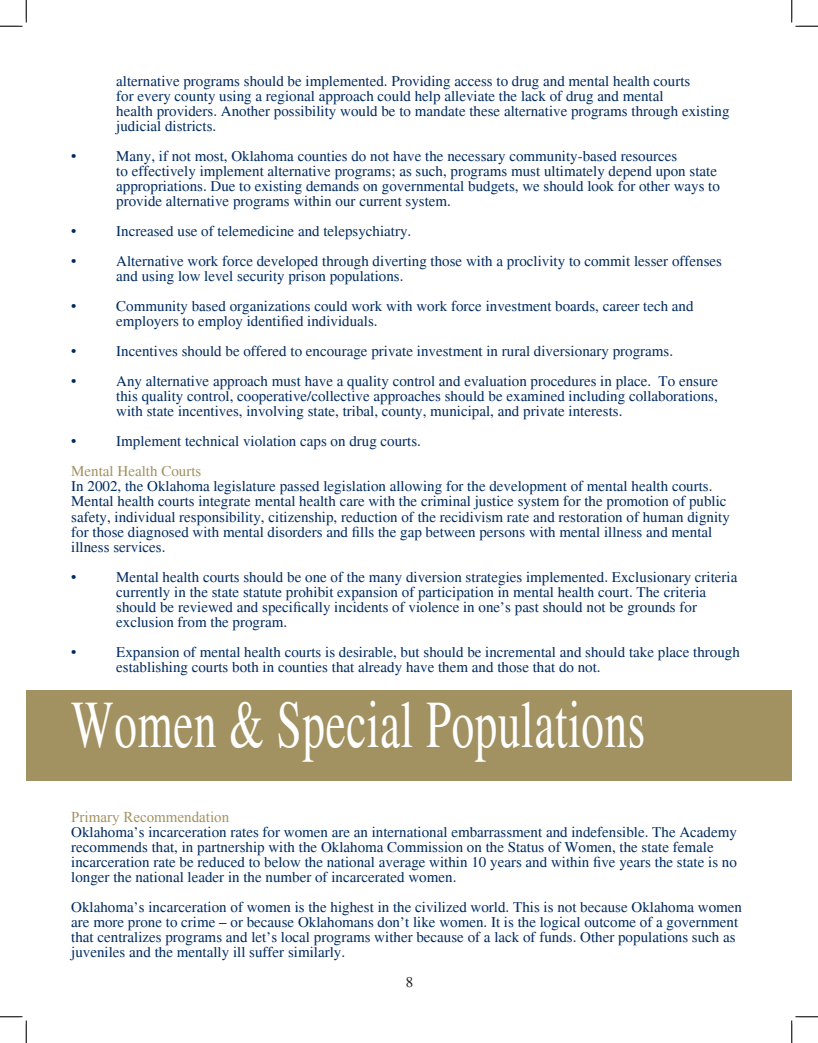
<style>
.page{position:relative;width:818px;height:1043px;background:#fff}
.page>*{position:absolute;margin:0;border:0;box-sizing:border-box;transform-origin:0 0}
.t1{font:67.5px "Times";letter-spacing:.015em;color:#fff;scale:.67 1}
.t2{font:15px/15px "Times";color:#002c62}
.t3{font:15px "Times New Roman";color:#a29161}
.t4{font:15px "Times";color:#a29161}
</style>
<div class="page">
<div style="left:26px;top:691px;width:765px;height:90px;background:#a29161"></div>
<svg style="left:0;top:0;width:27px;height:27px"></svg>
<svg style="left:0;top:1016px;width:27px;height:26px"></svg>
<svg style="left:791px;top:0;width:27px;height:27px"></svg>
<svg style="left:791px;top:1016px;width:27px;height:26px"></svg>
<p class="t2" style="left:116px;top:74px;width:614px">alternative programs should be implemented. Providing access to drug and mental health courts<br>for every county using a regional approach could help alleviate the lack of drug and mental<br>health providers. Another possibility would be to mandate these alternative programs through existing judicial districts.</p>
<p class="t2" style="left:71px;top:149px;width:7px">•</p>
<p class="t2" style="left:116px;top:149px;width:605px">Many, if not most, Oklahoma counties do not have the necessary community-based resources<br>to effectively implement alternative programs; as such, programs must ultimately depend upon state appropriations. Due to existing demands on governmental budgets, we should look for other ways to provide alternative programs within our current system.</p>
<p class="t2" style="left:71px;top:224px;width:7px">•</p>
<p class="t2" style="left:116px;top:224px;width:296px">Increased use of telemedicine and telepsychiatry.</p>
<p class="t2" style="left:71px;top:254px;width:7px">•</p>
<p class="t2" style="left:116px;top:254px;width:607px">Alternative work force developed through diverting those with a proclivity to commit lesser offenses and using low level security prison populations.</p>
<p class="t2" style="left:71px;top:299px;width:7px">•</p>
<p class="t2" style="left:116px;top:299px;width:578px">Community based organizations could work with work force investment boards, career tech and employers to employ identified individuals.</p>
<p class="t2" style="left:71px;top:344px;width:7px">•</p>
<p class="t2" style="left:116px;top:344px;width:558px">Incentives should be offered to encourage private investment in rural diversionary programs.</p>
<p class="t2" style="left:71px;top:374px;width:7px">•</p>
<p class="t2" style="left:116px;top:374px;width:603px;text-align:justify">Any alternative approach must have a quality control and evaluation procedures in place. To ensure this quality control, cooperative/collective approaches should be examined including collaborations, with state incentives, involving state, tribal, county, municipal, and private interests.</p>
<p class="t2" style="left:71px;top:434px;width:7px">•</p>
<p class="t2" style="left:116px;top:434px;width:306px">Implement technical violation caps on drug courts.</p>
<p class="t4" style="left:71px;top:463px;width:131px">Mental Health Courts</p>
<p class="t2" style="left:71px;top:479px;width:660px">In 2002, the Oklahoma legislature passed legislation allowing for the development of mental health courts.<br>Mental health courts integrate mental health care with the criminal justice system for the promotion of public safety, individual responsibility, citizenship, reduction of the recidivism rate and restoration of human dignity for those diagnosed with mental disorders and fills the gap between persons with mental illness and mental illness services.</p>
<p class="t2" style="left:71px;top:569px;width:7px">•</p>
<p class="t2" style="left:116px;top:569px;width:622px">Mental health courts should be one of the many diversion strategies implemented. Exclusionary criteria currently in the state statute prohibit expansion of participation in mental health court. The criteria should be reviewed and specifically incidents of violence in one’s past should not be grounds for exclusion from the program.</p>
<p class="t2" style="left:71px;top:644px;width:7px">•</p>
<p class="t2" style="left:116px;top:644px;width:625px">Expansion of mental health courts is desirable, but should be incremental and should take place through establishing courts both in counties that already have them and those that do not.</p>
<p class="t1" style="left:71px;top:686px;width:858px">Women &amp; Special Populations</p>
<p class="t3" style="left:71px;top:806px;width:159px">Primary Recommendation</p>
<p class="t2" style="left:71px;top:824px;width:667px">Oklahoma’s incarceration rates for women are an international embarrassment and indefensible. The Academy recommends that, in partnership with the Oklahoma Commission on the Status of Women, the state female incarceration rate be reduced to below the national average within 10 years and within five years the state is no longer the national leader in the number of incarcerated women.</p>
<p class="t2" style="left:71px;top:899px;width:672px">Oklahoma’s incarceration of women is the highest in the civilized world. This is not because Oklahoma women are more prone to crime – or because Oklahomans don’t like women. It is the logical outcome of a government that centralizes programs and let’s local programs wither because of a lack of funds. Other populations such as juveniles and the mentally ill suffer similarly.</p>
</div>
